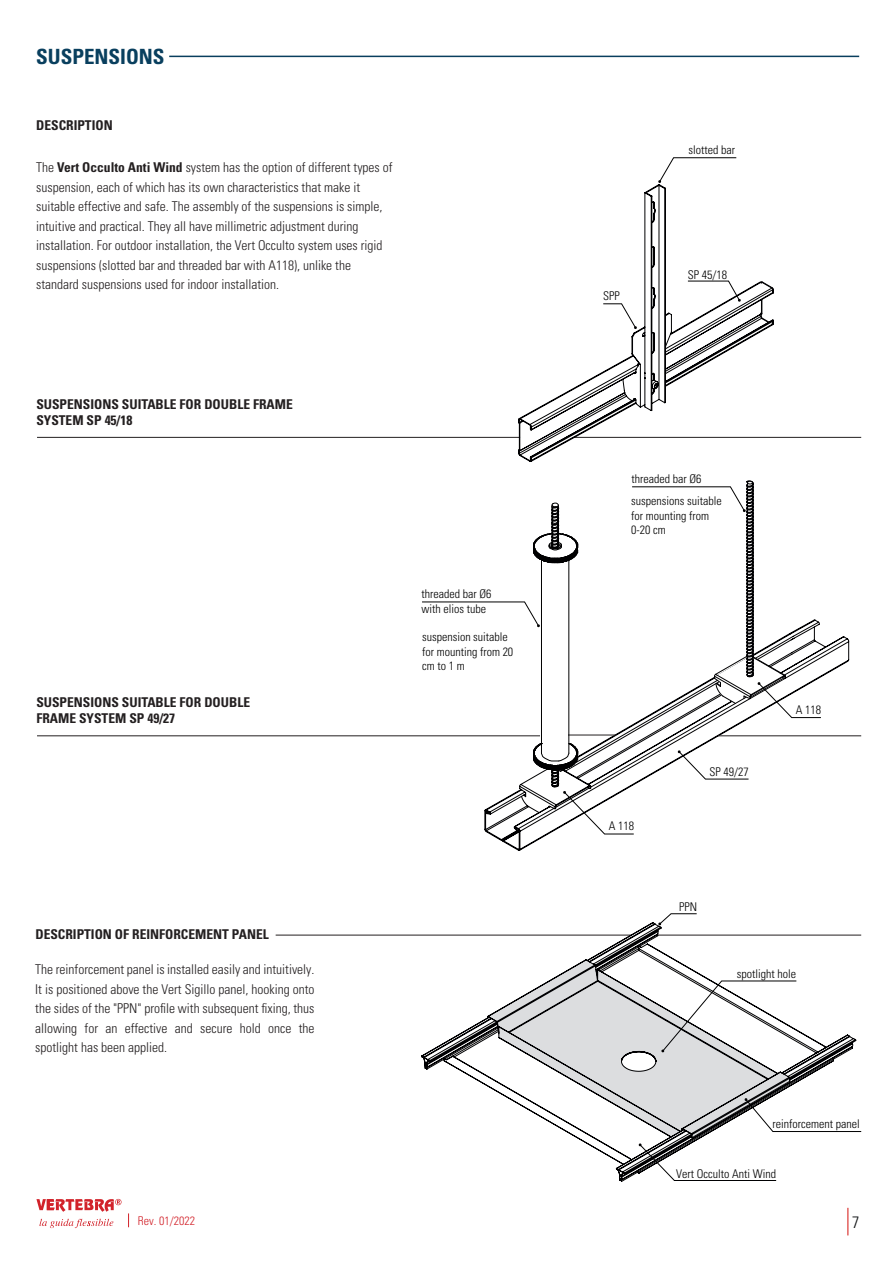
<style>
.page{position:relative;width:893px;height:1263px;background:#fff}
.page>*{position:absolute;margin:0;border:0;box-sizing:border-box;transform-origin:0 0}
.t1{font:700 condensed 21px "Univers LT Std";color:#093f5e}
.t2{font:300 condensed 16.5px "Univers LT Std";color:#101315}
.t3{font:300 condensed 13.5px/19.5px "Univers LT Std";color:#231f20}
.t4{font:700 condensed 13.5px/16.2px "Univers LT Std";color:#231f20}
.t5{font:300 condensed 12px/14.4px "Univers LT Std";color:#000001}
.t6{font:300 condensed 12px "Univers LT Std";color:#d2222a}
.s1{font-weight:700}
</style>
<div class="page">
<hr style="left:658px;top:935px;width:203px;height:1px;background:#231f20">
<hr style="left:276px;top:935px;width:355px;height:1px;background:#231f20">
<svg style="left:489px;top:636px;width:360px;height:215px"></svg>
<svg style="left:421px;top:922px;width:435px;height:260px"></svg>
<svg style="left:639px;top:1143px;width:137px;height:38px"></svg>
<svg style="left:658px;top:913px;width:39px;height:12px"></svg>
<svg style="left:661px;top:980px;width:136px;height:72px"></svg>
<svg style="left:744px;top:1098px;width:118px;height:34px"></svg>
<hr style="left:37px;top:437px;width:483px;height:1px;background:#231f20">
<hr style="left:574px;top:437px;width:287px;height:1px;background:#231f20">
<hr style="left:718px;top:735px;width:143px;height:1px;background:#231f20">
<hr style="left:169px;top:56px;width:690px;height:1px;background:#093f5e">
<hr style="left:37px;top:735px;width:503px;height:1px;background:#231f20">
<svg style="left:422px;top:480px;width:399px;height:354px"></svg>
<svg style="left:518px;top:184px;width:256px;height:278px"></svg>
<svg style="left:658px;top:157px;width:79px;height:26px"></svg>
<svg style="left:687px;top:281px;width:54px;height:21px"></svg>
<svg style="left:603px;top:303px;width:34px;height:26px"></svg>
<svg style="left:760px;top:281px;width:14px;height:13px"></svg>
<svg style="left:760px;top:300px;width:14px;height:25px"></svg>
<svg style="left:847px;top:1208px;width:1px;height:27px"></svg>
<svg style="left:36px;top:1199px;width:85px;height:13px"></svg>
<svg style="left:39px;top:1219px;width:74px;height:9px"></svg>
<svg style="left:128px;top:1213px;width:1px;height:14px"></svg>
<h1 class="t1" style="left:36px;top:43px;width:130px">SUSPENSIONS</h1>
<p class="t4" style="left:36px;top:117px;width:78px">DESCRIPTION</p>
<p class="t3" style="left:36px;top:158px;width:358px">The <span class="s1">Vert Occulto Anti Wind</span> system has the option of different types of suspension, each of which has its own characteristics that make it suitable effective and safe. The assembly of the suspensions is simple, intuitive and practical. They all have millimetric adjustment during installation. For outdoor installation, the Vert Occulto system uses rigid suspensions (slotted bar and threaded bar with A118), unlike the standard suspensions used for indoor installation.</p>
<p class="t4" style="left:36px;top:396px;width:258px">SUSPENSIONS SUITABLE FOR DOUBLE FRAME<br>SYSTEM SP 45/18</p>
<p class="t4" style="left:36px;top:694px;width:215px">SUSPENSIONS SUITABLE FOR DOUBLE<br>FRAME SYSTEM SP 49/27</p>
<p class="t5" style="left:421px;top:587px;width:71px">threaded bar Ø6 with elios tube</p>
<p class="t5" style="left:422px;top:630px;width:93px">suspension suitable for mounting from 20 cm to 1 m</p>
<p class="t5" style="left:603px;top:289px;width:18px">SPP</p>
<p class="t5" style="left:688px;top:143px;width:48px">slotted bar</p>
<p class="t5" style="left:688px;top:267px;width:41px">SP 45/18</p>
<p class="t5" style="left:631px;top:468px;width:92px;line-height:22.2px">threaded bar Ø6 suspensions suitable</p>
<p class="t5" style="left:631px;top:508px;width:79px">for mounting from<br>0-20 cm</p>
<p class="t5" style="left:609px;top:819px;width:27px">A 118</p>
<p class="t5" style="left:709px;top:764px;width:41px">SP 49/27</p>
<p class="t5" style="left:679px;top:899px;width:19px">PPN</p>
<p class="t5" style="left:796px;top:703px;width:27px">A 118</p>
<p class="t4" style="left:35px;top:926px;width:235px">DESCRIPTION OF REINFORCEMENT PANEL</p>
<p class="t3" style="left:35px;top:960px;width:281px;text-align:justify">The reinforcement panel is installed easily and intuitively.<br>It is positioned above the Vert Sigillo panel, hooking onto the sides of the "PPN" profile with subsequent fixing, thus allowing for an effective and secure hold once the spotlight has been applied.</p>
<p class="t5" style="left:737px;top:967px;width:61px">spotlight hole</p>
<p class="t5" style="left:773px;top:1117px;width:89px">reinforcement panel</p>
<p class="t5" style="left:676px;top:1166px;width:101px">Vert Occulto Anti Wind</p>
<p class="t6" style="left:138px;top:1213px;width:59px">Rev. 01/2022</p>
<p class="t2" style="left:852px;top:1213px;width:9px">7</p>
</div>
